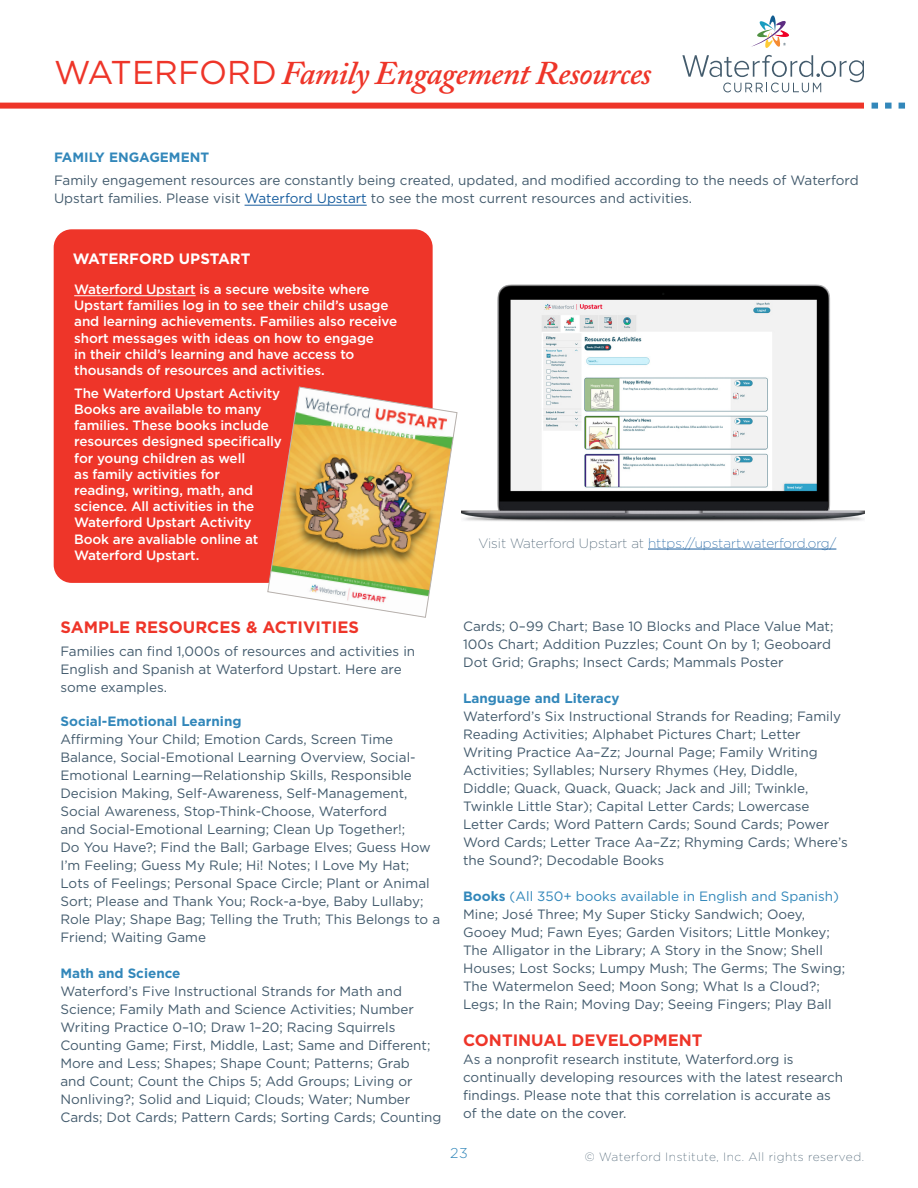
<style>
.page{position:relative;width:918px;height:1188px;background:#fff}
.page>*{position:absolute;margin:0;border:0;box-sizing:border-box;transform-origin:0 0}
.t1{font:italic 600 33px "Adobe Caslon Pro";letter-spacing:-.02em;color:#ee3529}
.t2{font:700 16.5px "Gotham";color:#ee3529}
.t3{font:700 15px "Gotham";color:#fff}
.t4{font:300 14.25px "Gotham";color:#3287ba}
.t5{font:13.5px/18px "Gotham";color:#435b6d}
.t6{font:500 13.5px/16.2px "Gotham";letter-spacing:-.01em;color:#fff}
.t7{font:700 13.5px "Gotham";color:#3287ba}
.t8{font:200 13.5px "Gotham";color:#175d9e}
.t9{font:200 12px "Gotham";letter-spacing:.04em;color:#435b6d}
.s1{font-family:"Gotham";font-weight:400;font-style:normal}
.s2{color:#175d9e}
.s3{color:#435b6d}
.s4{font-weight:700;color:#3287ba}
.s5{color:#3287ba}
</style>
<div class="page">
<svg style="left:682px;top:55px;width:182px;height:37px"></svg>
<svg style="left:751px;top:15px;width:38px;height:33px"></svg>
<svg style="left:872px;top:103px;width:6px;height:6px"></svg>
<div style="left:885px;top:103px;width:7px;height:6px;background:#3287ba"></div>
<svg style="left:899px;top:103px;width:6px;height:6px"></svg>
<div style="left:0;top:103px;width:864px;height:6px;background:#ee3529"></div>
<hr style="left:245px;top:205px;width:122px;height:1px;background:#175d9e">
<div style="left:54px;top:229px;width:379px;height:354px;background:#ee3529;border-radius:18px"></div>
<hr style="left:74px;top:295px;width:122px;height:1px;background:#fff">
<img style="left:462px;top:284px;width:402px;height:238px">
<img style="left:267px;top:386px;width:191px;height:232px">
<hr style="left:648px;top:549px;width:188px;height:1px;background:#175d9e">
<h1 class="t1" style="left:54px;top:54px;width:599px"><span class="s1">WATERFORD</span>Family Engagement Resources</h1>
<p class="t7" style="left:54px;top:148px;width:157px">FAMILY ENGAGEMENT</p>
<p class="t5" style="left:54px;top:171px;width:806px">Family engagement resources are constantly being created, updated, and modified according to the needs of Waterford<br>Upstart families. Please visit <span class="s2">Waterford Upstart</span> to see the most current resources and activities.</p>
<p class="t3" style="left:73px;top:248px;width:179px">WATERFORD UPSTART</p>
<p class="t6" style="left:74px;top:281px;width:325px">Waterford Upstart is a secure website where Upstart families log in to see their child’s usage and learning achievements. Families also receive short messages with ideas on how to engage<br>in their child’s learning and have access to thousands of resources and activities.</p>
<p class="t6" style="left:74px;top:385px;width:209px">The Waterford Upstart Activity<br>Books are available to many families. These books include resources designed specifically for young children as well<br>as family activities for<br>reading, writing, math, and science. All activities in the<br>Waterford Upstart Activity<br>Book are avaliable online at<br>Waterford Upstart.</p>
<p class="t8" style="left:478px;top:535px;width:359px"><span class="s3">Visit Waterford Upstart at</span> https://upstart.waterford.org/</p>
<p class="t2" style="left:60px;top:617px;width:300px">SAMPLE RESOURCES &amp; ACTIVITIES</p>
<p class="t5" style="left:60px;top:642px;width:356px">Families can find 1,000s of resources and activities in<br>English and Spanish at Waterford Upstart. Here are some examples.</p>
<p class="t7" style="left:60px;top:712px;width:183px">Social-Emotional Learning</p>
<p class="t5" style="left:60px;top:730px;width:381px">Affirming Your Child; Emotion Cards, Screen Time Balance, Social-Emotional Learning Overview, Social-Emotional Learning—Relationship Skills, Responsible Decision Making, Self-Awareness, Self-Management, Social Awareness, Stop-Think-Choose, Waterford<br>and Social-Emotional Learning; Clean Up Together!;<br>Do You Have?; Find the Ball; Garbage Elves; Guess How I’m Feeling; Guess My Rule; Hi! Notes; I Love My Hat; Lots of Feelings; Personal Space Circle; Plant or Animal Sort; Please and Thank You; Rock-a-bye, Baby Lullaby; Role Play; Shape Bag; Telling the Truth; This Belongs to a Friend; Waiting Game</p>
<p class="t7" style="left:60px;top:964px;width:122px">Math and Science</p>
<p class="t5" style="left:60px;top:982px;width:383px">Waterford’s Five Instructional Strands for Math and Science; Family Math and Science Activities; Number Writing Practice 0–10; Draw 1–20; Racing Squirrels Counting Game; First, Middle, Last; Same and Different; More and Less; Shapes; Shape Count; Patterns; Grab<br>and Count; Count the Chips 5; Add Groups; Living or Nonliving?; Solid and Liquid; Clouds; Water; Number Cards; Dot Cards; Pattern Cards; Sorting Cards; Counting</p>
<p class="t5" style="left:463px;top:617px;width:372px">Cards; 0–99 Chart; Base 10 Blocks and Place Value Mat;<br>100s Chart; Addition Puzzles; Count On by 1; Geoboard<br>Dot Grid; Graphs; Insect Cards; Mammals Poster</p>
<p class="t7" style="left:463px;top:689px;width:158px">Language and Literacy</p>
<p class="t5" style="left:463px;top:707px;width:386px">Waterford’s Six Instructional Strands for Reading; Family Reading Activities; Alphabet Pictures Chart; Letter Writing Practice Aa–Zz; Journal Page; Family Writing Activities; Syllables; Nursery Rhymes (Hey, Diddle, Diddle; Quack, Quack, Quack; Jack and Jill; Twinkle, Twinkle Little Star); Capital Letter Cards; Lowercase Letter Cards; Word Pattern Cards; Sound Cards; Power Word Cards; Letter Trace Aa–Zz; Rhyming Cards; Where’s the Sound?; Decodable Books</p>
<p class="t5" style="left:463px;top:887px;width:384px"><span class="s4">Books</span> <span class="s5">(All 350+ books available in English and Spanish)<br></span>Mine; José Three; My Super Sticky Sandwich; Ooey, Gooey Mud; Fawn Eyes; Garden Visitors; Little Monkey; The Alligator in the Library; A Story in the Snow; Shell Houses; Lost Socks; Lumpy Mush; The Germs; The Swing; The Watermelon Seed; Moon Song; What Is a Cloud?; Legs; In the Rain; Moving Day; Seeing Fingers; Play Ball</p>
<p class="t2" style="left:463px;top:1030px;width:241px">CONTINUAL DEVELOPMENT</p>
<p class="t5" style="left:463px;top:1050px;width:382px">As a nonprofit research institute, Waterford.org is continually developing resources with the latest research findings. Please note that this correlation is accurate as of the date on the cover.</p>
<p class="t4" style="left:450px;top:1144px;width:19px">23</p>
<p class="t9" style="left:585px;top:1149px;width:281px">© Waterford Institute, Inc. All rights reserved.</p>
</div>
